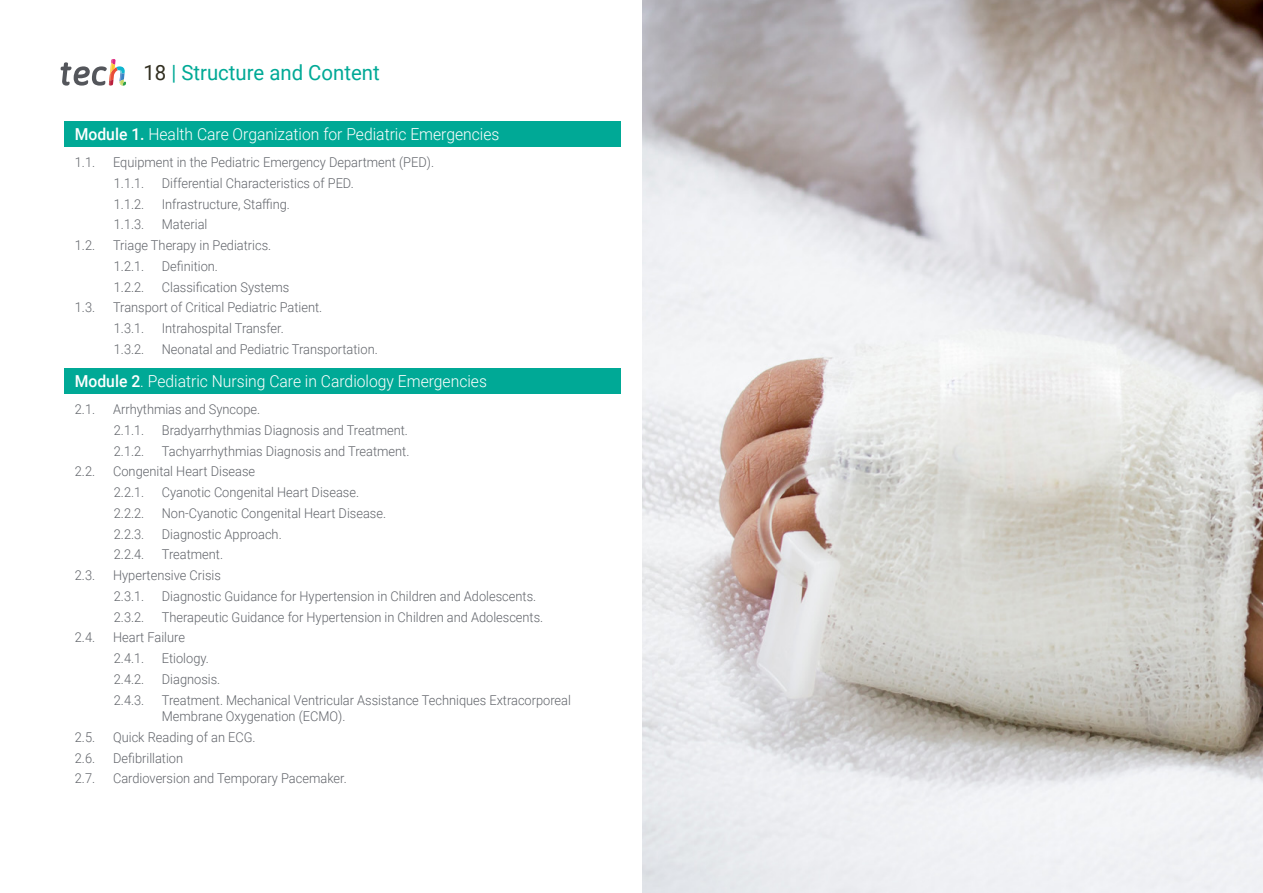
<style>
.page{position:relative;width:1263px;height:893px;background:#fff}
.page>*{position:absolute;margin:0;border:0;box-sizing:border-box;transform-origin:0 0}
.t1{font:21px "Roboto";color:#00a996}
.t2{font:300 16.5px "Roboto";color:#fff;scale:.95 1}
.t3{font:300 13.5px/20.7px "Roboto";color:#61646a;scale:.95 1}
.s1{color:#312e20}
.s2{font-weight:500}
</style>
<div class="page">
<svg style="left:61px;top:59px;width:65px;height:27px"></svg>
<div style="left:64px;top:121px;width:557px;height:25px;background:#00a996"></div>
<div style="left:64px;top:368px;width:557px;height:25px;background:#00a996"></div>
<img style="left:642px;top:0;width:621px;height:893px">
<h1 class="t1" style="left:144px;top:57px;width:238px"><span class="s1">18</span> | Structure and Content</h1>
<p class="t2" style="left:75px;top:123px;width:448px"><span class="s2">Module 1.</span> Health Care Organization for Pediatric Emergencies</p>
<p class="t3" style="left:75px;top:151px;width:23px">1.1.</p>
<p class="t3" style="left:113px;top:151px;width:339px">Equipment in the Pediatric Emergency Department (PED).<br>1.1.1.</p>
<p class="t3" style="left:162px;top:172px;width:204px">Differential Characteristics of PED.</p>
<p class="t3" style="left:114px;top:193px;width:34px">1.1.2.</p>
<p class="t3" style="left:162px;top:193px;width:136px">Infrastructure, Staffing.</p>
<p class="t3" style="left:114px;top:214px;width:34px">1.1.3.</p>
<p class="t3" style="left:162px;top:214px;width:50px">Material</p>
<p class="t3" style="left:75px;top:234px;width:23px">1.2.</p>
<p class="t3" style="left:113px;top:234px;width:168px">Triage Therapy in Pediatrics.<br>1.2.1.</p>
<p class="t3" style="left:162px;top:255px;width:61px">Definition.</p>
<p class="t3" style="left:114px;top:276px;width:34px">1.2.2.</p>
<p class="t3" style="left:162px;top:276px;width:136px">Classification Systems</p>
<p class="t3" style="left:75px;top:297px;width:23px">1.3.</p>
<p class="t3" style="left:113px;top:297px;width:222px">Transport of Critical Pediatric Patient.<br>1.3.1.</p>
<p class="t3" style="left:162px;top:317px;width:130px">Intrahospital Transfer.</p>
<p class="t3" style="left:114px;top:338px;width:34px">1.3.2.</p>
<p class="t3" style="left:162px;top:338px;width:229px">Neonatal and Pediatric Transportation.</p>
<p class="t2" style="left:75px;top:370px;width:435px"><span class="s2">Module 2</span>. Pediatric Nursing Care in Cardiology Emergencies</p>
<p class="t3" style="left:75px;top:398px;width:23px">2.1.</p>
<p class="t3" style="left:113px;top:398px;width:156px">Arrhythmias and Syncope.<br>2.1.1.</p>
<p class="t3" style="left:162px;top:419px;width:260px">Bradyarrhythmias Diagnosis and Treatment.</p>
<p class="t3" style="left:114px;top:440px;width:34px">2.1.2.</p>
<p class="t3" style="left:162px;top:440px;width:262px">Tachyarrhythmias Diagnosis and Treatment.</p>
<p class="t3" style="left:75px;top:461px;width:23px">2.2.</p>
<p class="t3" style="left:113px;top:461px;width:151px">Congenital Heart Disease<br>2.2.1.</p>
<p class="t3" style="left:162px;top:481px;width:209px">Cyanotic Congenital Heart Disease.</p>
<p class="t3" style="left:114px;top:502px;width:34px">2.2.2.</p>
<p class="t3" style="left:162px;top:502px;width:238px">Non-Cyanotic Congenital Heart Disease.</p>
<p class="t3" style="left:114px;top:523px;width:34px">2.2.3.</p>
<p class="t3" style="left:162px;top:523px;width:128px">Diagnostic Approach.</p>
<p class="t3" style="left:114px;top:544px;width:34px">2.2.4.</p>
<p class="t3" style="left:162px;top:544px;width:66px">Treatment.</p>
<p class="t3" style="left:75px;top:564px;width:23px">2.3.</p>
<p class="t3" style="left:113px;top:564px;width:115px">Hypertensive Crisis<br>2.3.1.</p>
<p class="t3" style="left:162px;top:585px;width:396px">Diagnostic Guidance for Hypertension in Children and Adolescents.</p>
<p class="t3" style="left:114px;top:606px;width:34px">2.3.2.</p>
<p class="t3" style="left:162px;top:606px;width:403px">Therapeutic Guidance for Hypertension in Children and Adolescents.</p>
<p class="t3" style="left:75px;top:627px;width:23px">2.4.</p>
<p class="t3" style="left:113px;top:627px;width:77px">Heart Failure<br>2.4.1.</p>
<p class="t3" style="left:162px;top:647px;width:51px">Etiology.</p>
<p class="t3" style="left:114px;top:668px;width:34px">2.4.2.</p>
<p class="t3" style="left:162px;top:668px;width:63px">Diagnosis.</p>
<p class="t3" style="left:114px;top:689px;width:34px">2.4.3.</p>
<p class="t3" style="left:162px;top:691px;width:432px;line-height:16.5px">Treatment. Mechanical Ventricular Assistance Techniques Extracorporeal<br>Membrane Oxygenation (ECMO).</p>
<p class="t3" style="left:75px;top:726px;width:23px">2.5.</p>
<p class="t3" style="left:113px;top:726px;width:152px">Quick Reading of an ECG.</p>
<p class="t3" style="left:75px;top:747px;width:23px">2.6.</p>
<p class="t3" style="left:113px;top:747px;width:75px">Defibrillation</p>
<p class="t3" style="left:75px;top:768px;width:23px">2.7.</p>
<p class="t3" style="left:113px;top:768px;width:247px">Cardioversion and Temporary Pacemaker.</p>
</div>
